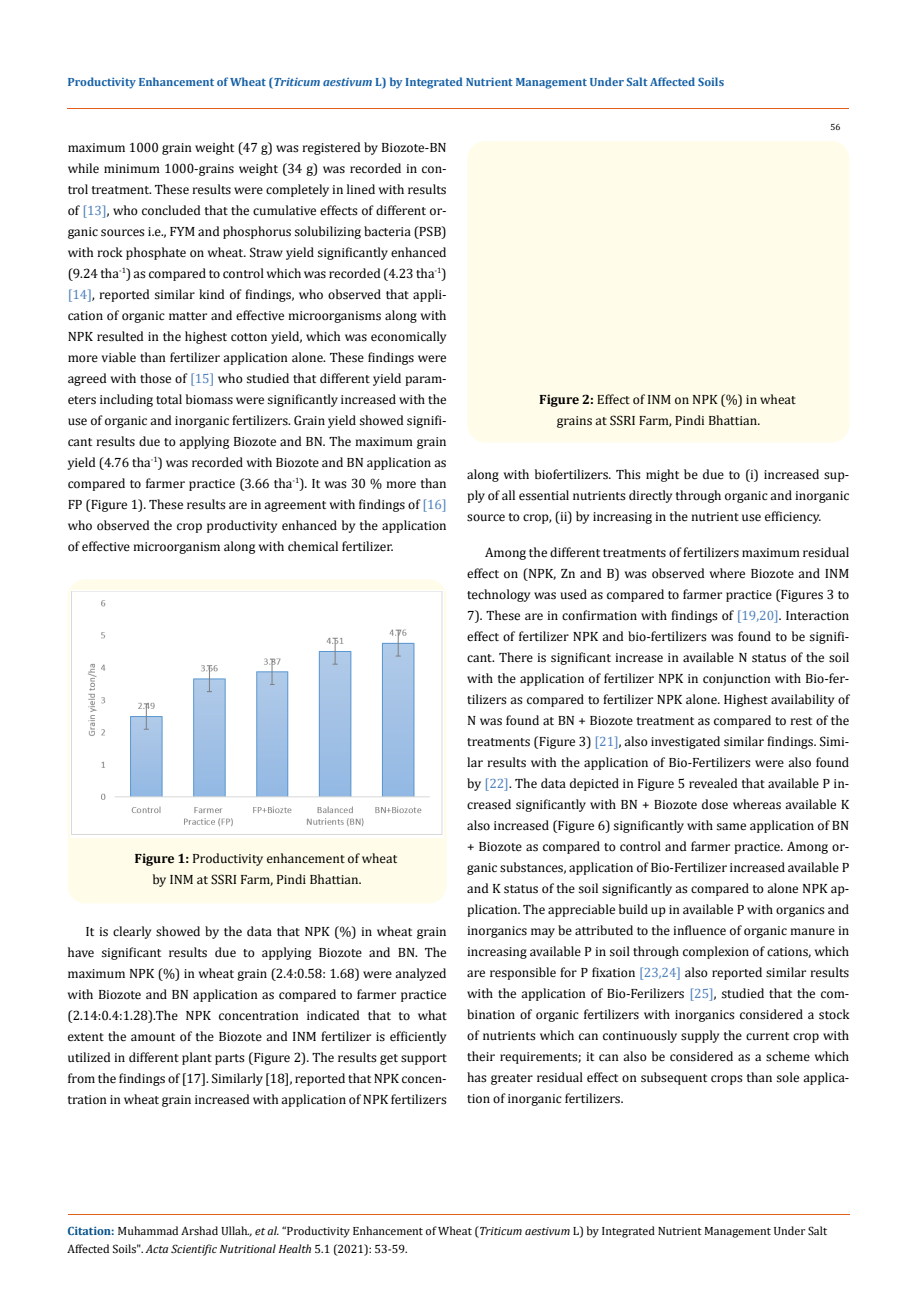
<style>
.page{position:relative;width:917px;height:1313px;background:#fff}
.page>*{position:absolute;margin:0;border:0;box-sizing:border-box;transform-origin:0 0}
.t1{font:13.5px/21px "Cambria";color:#000;text-align:justify}
.t2{font:12px/18px "Cambria";color:#000}
.t3{font:700 12px "Cambria";color:#1560a6}
.t4{font:9px "Cambria";color:#000}
.s1{font-style:italic}
.s2{color:#4f81bd}
.s3{font-weight:700}
.s4{font-weight:700;color:#035089}
</style>
<div class="page">
<hr style="left:67px;top:109px;width:782px;height:1px;background:#e05d1a">
<div style="left:67px;top:579px;width:379px;height:324px;background:#fffde9;border-radius:18px"></div>
<img style="left:70px;top:590px;width:373px;height:248px">
<div style="left:467px;top:141px;width:382px;height:301px;background:#fffde9;border-radius:18px"></div>
<hr style="left:68px;top:1214px;width:781px;height:1px;background:#e05d1a">
<p class="t3" style="left:67px;top:73px;width:658px">Productivity Enhancement of Wheat (<span class="s1">Triticum aestivum</span> L) by Integrated Nutrient Management Under Salt Affected Soils</p>
<p class="t4" style="left:830px;top:122px;width:11px">56</p>
<p class="t1" style="left:68px;top:136px;width:380px">maximum 1000 grain weight (47 g) was registered by Biozote-BN while minimum 1000-grains weight (34 g) was recorded in con&shy;trol treatment. These results were completely in lined with results of <span class="s2">[13]</span>, who concluded that the cumulative effects of different or&shy;ganic sources i.e., FYM and phosphorus solubilizing bacteria (PSB) with rock phosphate on wheat. Straw yield significantly enhanced (9.24 tha<sup>-1</sup>) as compared to control which was recorded (4.23 tha<sup>-1</sup>) <span class="s2">[14]</span>, reported similar kind of findings, who observed that appli&shy;cation of organic matter and effective microorganisms along with NPK resulted in the highest cotton yield, which was economically more viable than fertilizer application alone. These findings were agreed with those of <span class="s2">[15]</span> who studied that different yield param&shy;eters including total biomass were significantly increased with the use of organic and inorganic fertilizers. Grain yield showed signifi&shy;cant results due to applying Biozote and BN. The maximum grain yield (4.76 tha<sup>-1</sup>) was recorded with Biozote and BN application as compared to farmer practice (3.66 tha<sup>-1</sup>). It was 30 % more than FP (Figure 1). These results are in agreement with findings of <span class="s2">[16] </span>who observed the crop productivity enhanced by the application of effective microorganism along with chemical fertilizer.</p>
<p class="t1" style="left:152px;top:847px;width:246px;text-indent:-18px"><span class="s3">Figure 1:</span> Productivity enhancement of wheat by INM at SSRI Farm, Pindi Bhattian.</p>
<p class="t1" style="left:68px;top:920px;width:381px;text-indent:18px">It is clearly showed by the data that NPK (%) in wheat grain have significant results due to applying Biozote and BN. The maximum NPK (%) in wheat grain (2.4:0.58: 1.68) were analyzed with Biozote and BN application as compared to farmer practice (2.14:0.4:1.28).The NPK concentration indicated that to what extent the amount of the Biozote and INM fertilizer is efficiently utilized in different plant parts (Figure 2). The results get support from the findings of [17]. Similarly [18], reported that NPK concen&shy;tration in wheat grain increased with application of NPK fertilizers</p>
<p class="t1" style="left:557px;top:388px;width:240px;text-indent:-18px"><span class="s3">Figure 2:</span> Effect of INM on NPK (%) in wheat grains at SSRI Farm, Pindi Bhattian.</p>
<p class="t1" style="left:467px;top:463px;width:383px">along with biofertilizers. This might be due to (i) increased sup&shy;ply of all essential nutrients directly through organic and inorganic source to crop, (ii) by increasing in the nutrient use efficiency.</p>
<p class="t1" style="left:467px;top:541px;width:384px;text-indent:18px">Among the different treatments of fertilizers maximum residual effect on (NPK, Zn and B) was observed where Biozote and INM technology was used as compared to farmer practice (Figures 3 to 7). These are in confirmation with findings of <span class="s2">[19,20]</span>. Interaction effect of fertilizer NPK and bio-fertilizers was found to be signifi&shy;cant. There is significant increase in available N status of the soil with the application of fertilizer NPK in conjunction with Bio-fer&shy;tilizers as compared to fertilizer NPK alone. Highest availability of N was found at BN + Biozote treatment as compared to rest of the treatments (Figure 3) <span class="s2">[21]</span>, also investigated similar findings. Simi&shy;lar results with the application of Bio-Fertilizers were also found by <span class="s2">[22]</span>. The data depicted in Figure 5 revealed that available P in&shy;creased significantly with BN + Biozote dose whereas available K also increased (Figure 6) significantly with same application of BN + Biozote as compared to control and farmer practice. Among or&shy;ganic substances, application of Bio-Fertilizer increased available P and K status of the soil significantly as compared to alone NPK ap&shy;plication. The appreciable build up in available P with organics and inorganics may be attributed to the influence of organic manure in increasing available P in soil through complexion of cations, which are responsible for P fixation <span class="s2">[23,24]</span> also reported similar results with the application of Bio-Ferilizers <span class="s2">[25]</span>, studied that the com&shy;bination of organic fertilizers with inorganics considered a stock of nutrients which can continuously supply the current crop with their requirements; it can also be considered as a scheme which has greater residual effect on subsequent crops than sole applica&shy;tion of inorganic fertilizers.</p>
<p class="t2" style="left:68px;top:1221px;width:761px"><span class="s4">Citation:</span> Muhammad Arshad Ullah<span class="s1">., et al.</span> “Productivity Enhancement of Wheat (<span class="s1">Triticum aestivum</span> L) by Integrated Nutrient Management Under Salt<br>Affected Soils". <span class="s1">Acta Scientific Nutritional Health</span> 5.1 (2021): 53-59.</p>
</div>
